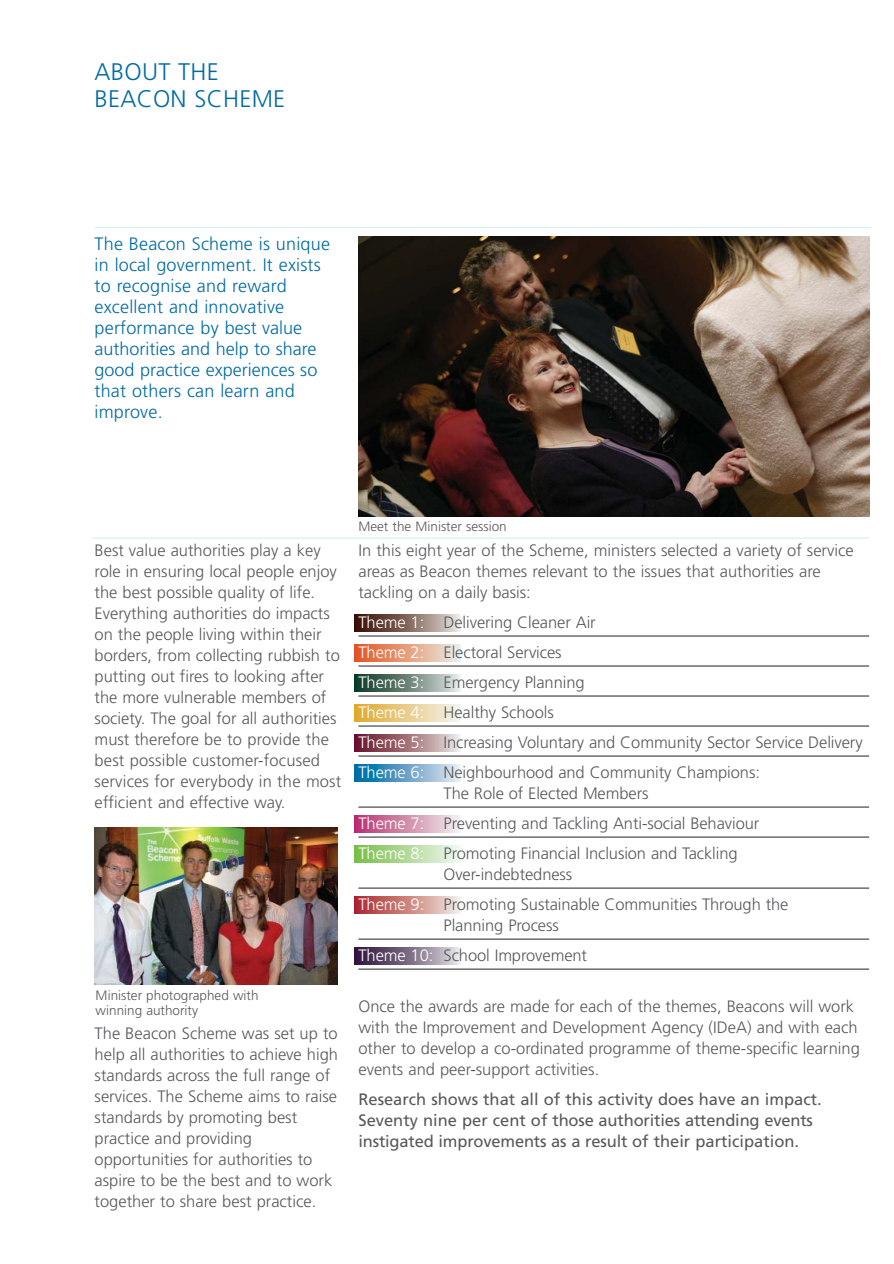
<style>
.page{position:relative;width:894px;height:1264px;background:#fff}
.page>*{position:absolute;margin:0;border:0;box-sizing:border-box;transform-origin:0 0}
.t1{font:300 24px/27px "Frutiger";letter-spacing:.01em;color:#006ba2}
.t2{font:300 18px/21px "Frutiger";letter-spacing:.01em;color:#006ba2}
.t3{font:300 16.5px/21px "Frutiger";color:#58595b}
.t4{font:16.5px/21px "Frutiger";color:#58595b}
.t5{font:300 13.5px/15px "Frutiger";color:#58595b}
.s1{color:#fff}
</style>
<div class="page">
<img style="left:92px;top:227px;width:780px;height:758px">
<h1 class="t1" style="left:94px;top:60px;width:192px">ABOUT THE<br>BEACON SCHEME</h1>
<p class="t2" style="left:94px;top:234px;width:237px">The Beacon Scheme is unique in local government. It exists to recognise and reward excellent and innovative performance by best value authorities and help to share good practice experiences so that others can learn and improve.</p>
<p class="t3" style="left:94px;top:541px;width:248px">Best value authorities play a key role in ensuring local people enjoy the best possible quality of life.<br>Everything authorities do impacts on the people living within their borders, from collecting rubbish to putting out fires to looking after the more vulnerable members of society. The goal for all authorities must therefore be to provide the best possible customer-focused services for everybody in the most efficient and effective way.</p>
<p class="t5" style="left:96px;top:988px;width:164px">Minister photographed with winning authority</p>
<p class="t3" style="left:94px;top:1024px;width:245px">The Beacon Scheme was set up to help all authorities to achieve high standards across the full range of services. The Scheme aims to raise standards by promoting best practice and providing opportunities for authorities to aspire to be the best and to work together to share best practice.</p>
<p class="t5" style="left:358px;top:520px;width:150px">Meet the Minister session</p>
<p class="t3" style="left:358px;top:541px;width:496px">In this eight year of the Scheme, ministers selected a variety of service areas as Beacon themes relevant to the issues that authorities are tackling on a daily basis:</p>
<p class="t3" style="left:358px;top:609px;width:505px;line-height:30px"><span class="s1">Theme 1:</span> Delivering Cleaner Air<br><span class="s1">Theme 2:</span> Electoral Services<br><span class="s1">Theme 3:</span> Emergency Planning<br><span class="s1">Theme 4:</span> Healthy Schools<br><span class="s1">Theme 5:</span> Increasing Voluntary and Community Sector Service Delivery <span class="s1">Theme 6:</span> Neighbourhood and Community Champions:</p>
<p class="t3" style="left:358px;top:780px;width:402px;line-height:30px;text-indent:85px">The Role of Elected Members<br><span class="s1">Theme 7:</span> Preventing and Tackling Anti-social Behaviour<br><span class="s1">Theme 8:</span> Promoting Financial Inclusion and Tackling</p>
<p class="t3" style="left:358px;top:861px;width:431px;line-height:30px;text-indent:85px">Over-indebtedness<br><span class="s1">Theme 9:</span> Promoting Sustainable Communities Through the</p>
<p class="t3" style="left:358px;top:912px;width:230px;line-height:30px;text-indent:85px">Planning Process<br><span class="s1">Theme 10:</span> School Improvement</p>
<p class="t3" style="left:358px;top:997px;width:503px">Once the awards are made for each of the themes, Beacons will work with the Improvement and Development Agency (IDeA) and with each other to develop a co-ordinated programme of theme-specific learning events and peer-support activities.</p>
<p class="t4" style="left:358px;top:1090px;width:464px">Research shows that all of this activity does have an impact.<br>Seventy nine per cent of those authorities attending events instigated improvements as a result of their participation.</p>
</div>
